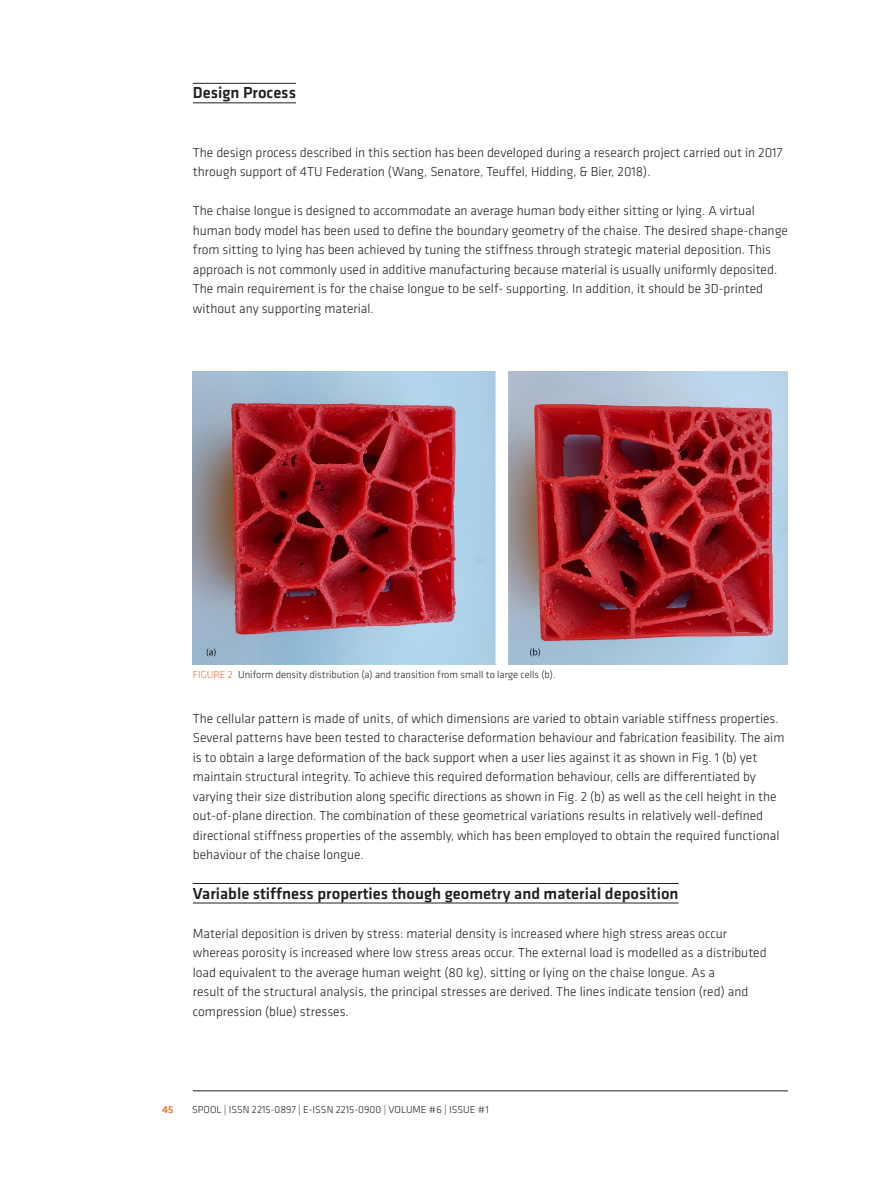
<style>
.page{position:relative;width:893px;height:1189px;background:#fff}
.page>*{position:absolute;margin:0;border:0;box-sizing:border-box;transform-origin:0 0}
.BODY_Normal{font:500 16.5px "Klavika";color:#231f20}
.HEADING_Main_2_-_NoN{font:500 16.5px "Klavika";color:#231f20}
.BODY_Normal-2{font:300 13.5px/19.5px "Klavika";color:#231f20}
.t1{font:300 10.5px "Klavika";color:#231f20}
.t2{font:300 10.5px "Klavika";color:#f36e31}
.t3{font:500 10.5px "Klavika";color:#f36e31}
.s1{color:#f36e31}
</style>
<div class="page">
<hr style="left:193px;top:1090px;width:594px;height:1px;background:#231f20">
<hr style="left:193px;top:102px;width:103px;height:1px;background:#231f20">
<hr style="left:193px;top:902px;width:485px;height:1px;background:#231f20">
<hr style="left:193px;top:83px;width:103px;height:1px;background:#231f20">
<img style="left:193px;top:371px;width:594px;height:293px">
<hr style="left:193px;top:882px;width:485px;height:1px;background:#231f20">
<p class="HEADING_Main_2_-_NoN" style="left:193px;top:84px;width:105px">Design Process</p>
<p class="BODY_Normal-2" style="left:193px;top:143px;width:591px">The design process described in this section has been developed during a research project carried out in 2017 through support of 4TU Federation (Wang, Senatore, Teuffel, Hidding, &amp; Bier, 2018).</p>
<p class="BODY_Normal-2" style="left:193px;top:201px;width:596px">The chaise longue is designed to accommodate an average human body either sitting or lying. A virtual human body model has been used to define the boundary geometry of the chaise. The desired shape-change from sitting to lying has been achieved by tuning the stiffness through strategic material deposition. This approach is not commonly used in additive manufacturing because material is usually uniformly deposited.<br>The main requirement is for the chaise longue to be self- supporting. In addition, it should be 3D-printed without any supporting material.</p>
<p class="t2" style="left:193px;top:668px;width:12px">Figure</p>
<p class="t1" style="left:228px;top:668px;width:329px"><span class="s1">2</span> Uniform density distribution (a) and transition from small to large cells (b).</p>
<p class="BODY_Normal-2" style="left:193px;top:708px;width:593px">The cellular pattern is made of units, of which dimensions are varied to obtain variable stiffness properties.<br>Several patterns have been tested to characterise deformation behaviour and fabrication feasibility. The aim is to obtain a large deformation of the back support when a user lies against it as shown in Fig. 1 (b) yet maintain structural integrity. To achieve this required deformation behaviour, cells are differentiated by varying their size distribution along specific directions as shown in Fig. 2 (b) as well as the cell height in the out-of-plane direction. The combination of these geometrical variations results in relatively well-defined directional stiffness properties of the assembly, which has been employed to obtain the required functional behaviour of the chaise longue.</p>
<p class="BODY_Normal" style="left:193px;top:883px;width:487px">Variable stiffness properties though geometry and material deposition</p>
<p class="BODY_Normal-2" style="left:193px;top:923px;width:575px">Material deposition is driven by stress: material density is increased where high stress areas occur whereas porosity is increased where low stress areas occur. The external load is modelled as a distributed load equivalent to the average human weight (80 kg), sitting or lying on the chaise longue. As a<br>result of the structural analysis, the principal stresses are derived. The lines indicate tension (red) and compression (blue) stresses.</p>
<p class="t3" style="left:162px;top:1103px;width:13px">45</p>
<p class="t1" style="left:192px;top:1103px;width:298px">SPOOL | ISSN 2215-0897 | E-ISSN 2215-0900 | VOLUME #6 | ISSUE #1</p>
</div>
